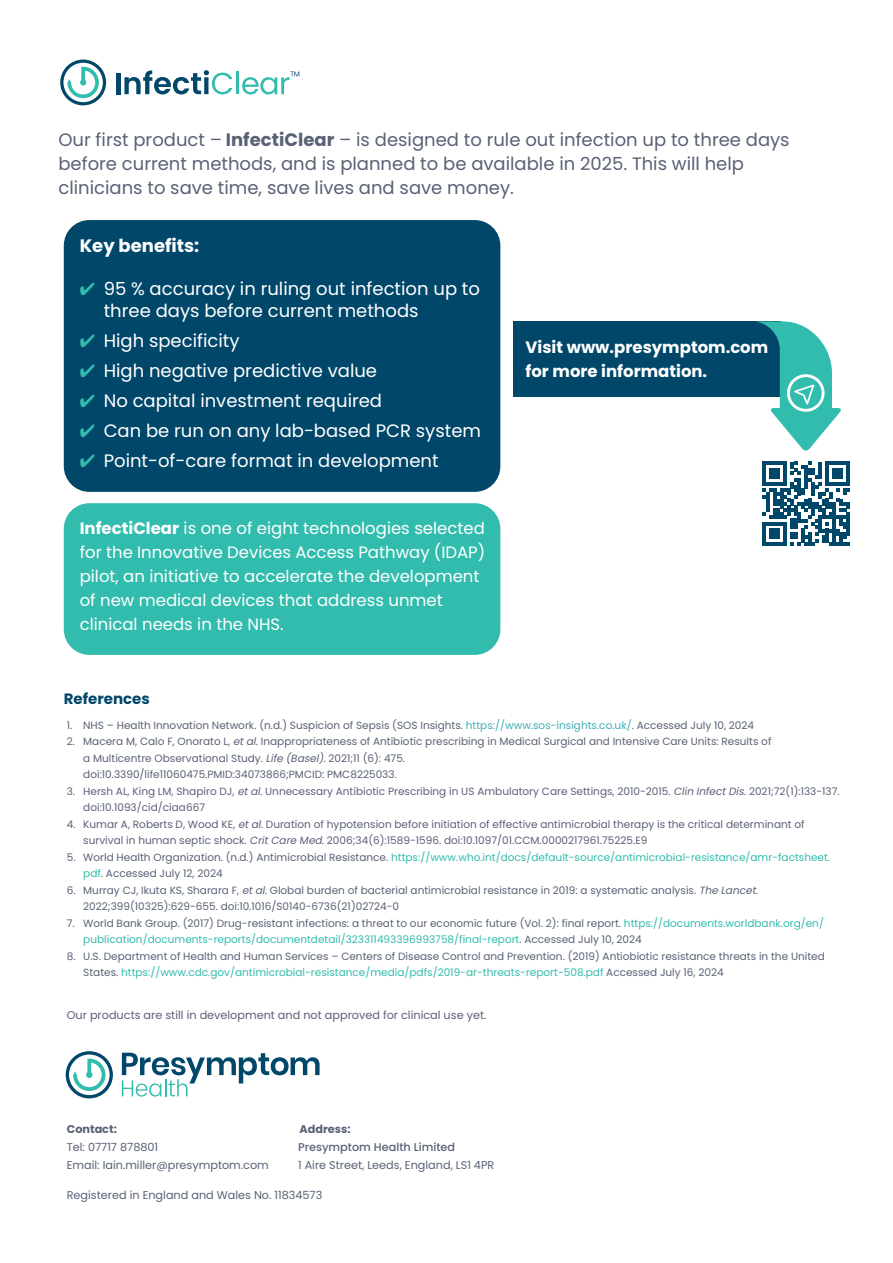
<style>
.page{position:relative;width:893px;height:1263px;background:#fff}
.page>*{position:absolute;margin:0;border:0;box-sizing:border-box;transform-origin:0 0}
.t1{font:18px/21.6px "Poppins";color:#fff}
.t2{font:18px/24px "Poppins";color:#596176}
.t3{font:700 18px "Poppins";color:#fff}
.t4{font:16.5px/24px "Poppins";color:#fff}
.t5{font:700 16.5px/24px "Poppins";color:#fff}
.t6{font:700 15px "Poppins";color:#00476a}
.t7{font:11.25px/18px "Poppins";color:#596176}
.t8{font:500 11.25px "Poppins";color:#596176}
.t9{font:700 11.25px "Poppins";color:#596176}
.t10{font:10.5px/16.5px "Poppins";color:#596176}
.t11{font:10.5px/16.5px "Poppins";color:#32bcad}
.s1{font-weight:700}
.s2{color:#32bcad}
.s3{color:#40adb3}
.s4{font-style:italic}
.s5{color:#596176}
</style>
<div class="page">
<div style="left:64px;top:220px;width:436px;height:272px;background:#00476a;border-radius:26px"></div>
<div style="left:64px;top:503px;width:436px;height:152px;background:#32bcad;border-radius:26px"></div>
<hr style="left:116px;top:73px;width:4px;height:21px;background:#00476a">
<svg style="left:124px;top:70px;width:108px;height:24px"></svg>
<hr style="left:236px;top:72px;width:3px;height:22px;background:#32bcad">
<svg style="left:60px;top:60px;width:46px;height:45px"></svg>
<svg style="left:242px;top:71px;width:57px;height:23px"></svg>
<svg style="left:122px;top:1053px;width:198px;height:43px"></svg>
<svg style="left:66px;top:1051px;width:47px;height:47px"></svg>
<div style="left:513px;top:321px;width:268px;height:76px;background:#00476a"></div>
<svg style="left:755px;top:321px;width:86px;height:130px"></svg>
<svg style="left:763px;top:462px;width:87px;height:84px"></svg>
<h1 class="t2" style="left:58px;top:128px;width:733px">Our first product – <span class="s1">InfectiClear</span> – is designed to rule out infection up to three days before current methods, and is planned to be available in 2025. This will help clinicians to save time, save lives and save money.</h1>
<h1 class="t3" style="left:80px;top:236px;width:121px">Key benefits:</h1>
<h1 class="t1" style="left:104px;top:278px;width:378px;text-indent:-24px"><span class="s2">✔</span> 95 % accuracy in ruling out infection up to three days before current methods</h1>
<h1 class="t1" style="left:80px;top:330px;width:161px"><span class="s2">✔</span> High specificity</h1>
<h1 class="t1" style="left:80px;top:360px;width:299px"><span class="s2">✔</span> High negative predictive value</h1>
<h1 class="t1" style="left:80px;top:390px;width:304px"><span class="s2">✔</span> No capital investment required</h1>
<h1 class="t1" style="left:80px;top:420px;width:403px"><span class="s2">✔</span> Can be run on any lab-based PCR system</h1>
<h1 class="t1" style="left:80px;top:450px;width:360px"><span class="s2">✔</span> Point-of-care format in development</h1>
<h2 class="t5" style="left:525px;top:335px;width:244px">Visit www.presymptom.com for more information.</h2>
<h2 class="t4" style="left:80px;top:516px;width:407px"><span class="s1">InfectiClear</span> is one of eight technologies selected for the Innovative Devices Access Pathway (IDAP) pilot, an initiative to accelerate the development of new medical devices that address unmet clinical needs in the NHS.</h2>
<h3 class="t6" style="left:64px;top:690px;width:88px">References</h3>
<p class="t10" style="left:67px;top:717px;width:689px">1. NHS – Health Innovation Network. (n.d.) Suspicion of Sepsis (SOS Insights. <span class="s3">https://www.sos-insights.co.uk/</span>. Accessed July 10, 2024</p>
<p class="t10" style="left:83px;top:733px;width:690px;text-indent:-16px">2. Macera M, Calo F, Onorato L, <span class="s4">etal</span>. Inappropriateness of Antibiotic prescribing in Medical Surgical and Intensive Care Units: Results of a Multicentre Observational Study. <span class="s4">Life (Basel)</span>. 2021;11 (6): 475.<br>doi:10.3390/life11060475.PMID:34073866;PMCID: PMC8225033.</p>
<p class="t10" style="left:83px;top:783px;width:758px;text-indent:-17px">3. Hersh AL, King LM, Shapiro DJ, <span class="s4">etal</span>. Unnecessary Antibiotic Prescribing in US Ambulatory Care Settings, 2010-2015. <span class="s4">Clin InfectDis</span>. 2021;72(1):133-137. doi:10.1093/cid/ciaa667</p>
<p class="t10" style="left:83px;top:816px;width:723px;text-indent:-16px">4. Kumar A, Roberts D, Wood KE, <span class="s4">etal.</span>Duration of hypotension before initiation of effective antimicrobial therapy is the critical determinant of survival in human septic shock. <span class="s4">CritCare Med.</span>2006;34(6):1589-1596. doi:10.1097/01.CCM.0000217961.75225.E9</p>
<p class="t11" style="left:83px;top:849px;width:748px;text-indent:-16px"><span class="s5">5. World Health Organization. (n.d.) Antimicrobial Resistance.</span> https://www.who.int/docs/default-source/antimicrobial-resistance/amr-factsheet. pdf<span class="s5">. Accessed July 12, 2024</span></p>
<p class="t10" style="left:83px;top:882px;width:677px;text-indent:-17px">6. Murray CJ, Ikuta KS, Sharara F, <span class="s4">etal.</span>Global burden of bacterial antimicrobial resistance in 2019: a systematic analysis. <span class="s4">The Lancet</span>.<br>2022;399(10325):629-655. doi:10.1016/S0140-6736(21)02724-0</p>
<p class="t10" style="left:83px;top:915px;width:742px;text-indent:-16px">7. World Bank Group. (2017) Drug-resistant infections: a threat to our economic future (Vol. 2): final report. <span class="s2">https://documents.worldbank.org/en/ publication/documents-reports/documentdetail/323311493396993758/final-report</span>. Accessed July 10, 2024</p>
<p class="t10" style="left:83px;top:948px;width:743px;text-indent:-16px">8. U.S. Department of Health and Human Services – Centers of Disease Control and Prevention. (2019) Antiobiotic resistance threats in the United<br>States. <span class="s2">https://www.cdc.gov/antimicrobial-resistance/media/pdfs/2019-ar-threats-report-508.pdf</span> Accessed July 16, 2024</p>
<p class="t7" style="left:67px;top:1006px;width:421px">Our products are still in development and not approved for clinical use yet.</p>
<p class="t9" style="left:300px;top:1123px;width:53px">Address:</p>
<p class="t8" style="left:298px;top:1141px;width:159px">Presymptom Health Limited</p>
<p class="t7" style="left:298px;top:1156px;width:198px">1 Aire Street, Leeds, England, LS1 4PR</p>
<p class="t7" style="left:67px;top:1186px;width:257px">Registered in England and Wales No. 11834573</p>
<p class="t9" style="left:67px;top:1123px;width:52px">Contact:</p>
<p class="t7" style="left:67px;top:1138px;width:204px">Tel: 07717 878801<br>Email: Iain.miller@presymptom.com</p>
</div>
